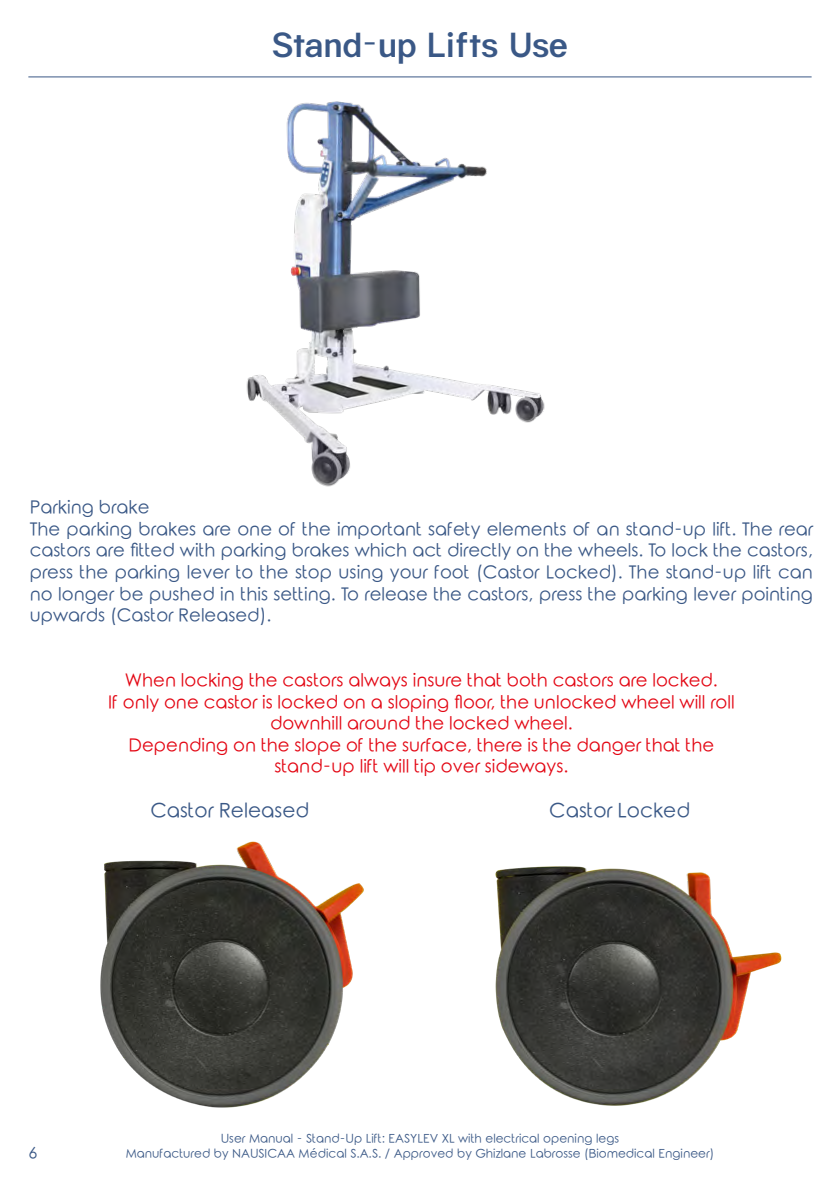
<style>
.page{position:relative;width:840px;height:1191px;background:#fff}
.page>*{position:absolute;margin:0;border:0;box-sizing:border-box;transform-origin:0 0}
.t1{font:500 36px "Kalypsa";color:#3a5886}
.t2{font:20px "Rounded Elegance";color:#3a5886}
.t3{font:18px/21.6px "Rounded Elegance";color:#3a5886}
.t4{font:18px/21.6px "Rounded Elegance";color:#e30613;text-align:center}
.t5{font:16px "Rounded Elegance";color:#3a5886}
.t6{font:12px/14.4px "Rounded Elegance";color:#3a5886;text-align:center}
.s1{font-family:"Rounded Elegance";font-weight:400}
</style>
<div class="page">
<img style="left:246px;top:101px;width:299px;height:386px">
<img style="left:100px;top:841px;width:264px;height:267px">
<img style="left:495px;top:866px;width:287px;height:240px">
<hr style="left:28px;top:77px;width:783px;height:1px;background:#3a5886">
<h1 class="t1" style="left:271px;top:24px;width:298px">Stand<span class="s1">-</span>up Lifts Use</h1>
<p class="t3" style="left:30px;top:499px;width:784px">Parking brake<br>The parking brakes are one of the important safety elements of an stand-up lift. The rear castors are fitted with parking brakes which act directly on the wheels. To lock the castors, press the parking lever to the stop using your foot (Castor Locked). The stand-up lift can no longer be pushed in this setting. To release the castors, press the parking lever pointing upwards (Castor Released).</p>
<p class="t4" style="left:108px;top:671px;width:627px">When locking the castors always insure that both castors are locked.<br>If only one castor is locked on a sloping floor, the unlocked wheel will roll downhill around the locked wheel.<br>Depending on the slope of the surface, there is the danger that the stand-up lift will tip over sideways.</p>
<p class="t2" style="left:150px;top:798px;width:160px">Castor Released</p>
<p class="t2" style="left:549px;top:798px;width:142px">Castor Locked</p>
<p class="t5" style="left:28px;top:1143px;width:10px">6</p>
<p class="t6" style="left:126px;top:1132px;width:589px">User Manual - Stand-Up Lift: EASYLEV XL with electrical opening legs<br>Manufactured by NAUSICAA Médical S.A.S. / Approved by Ghizlane Labrosse (Biomedical Engineer)</p>
</div>
